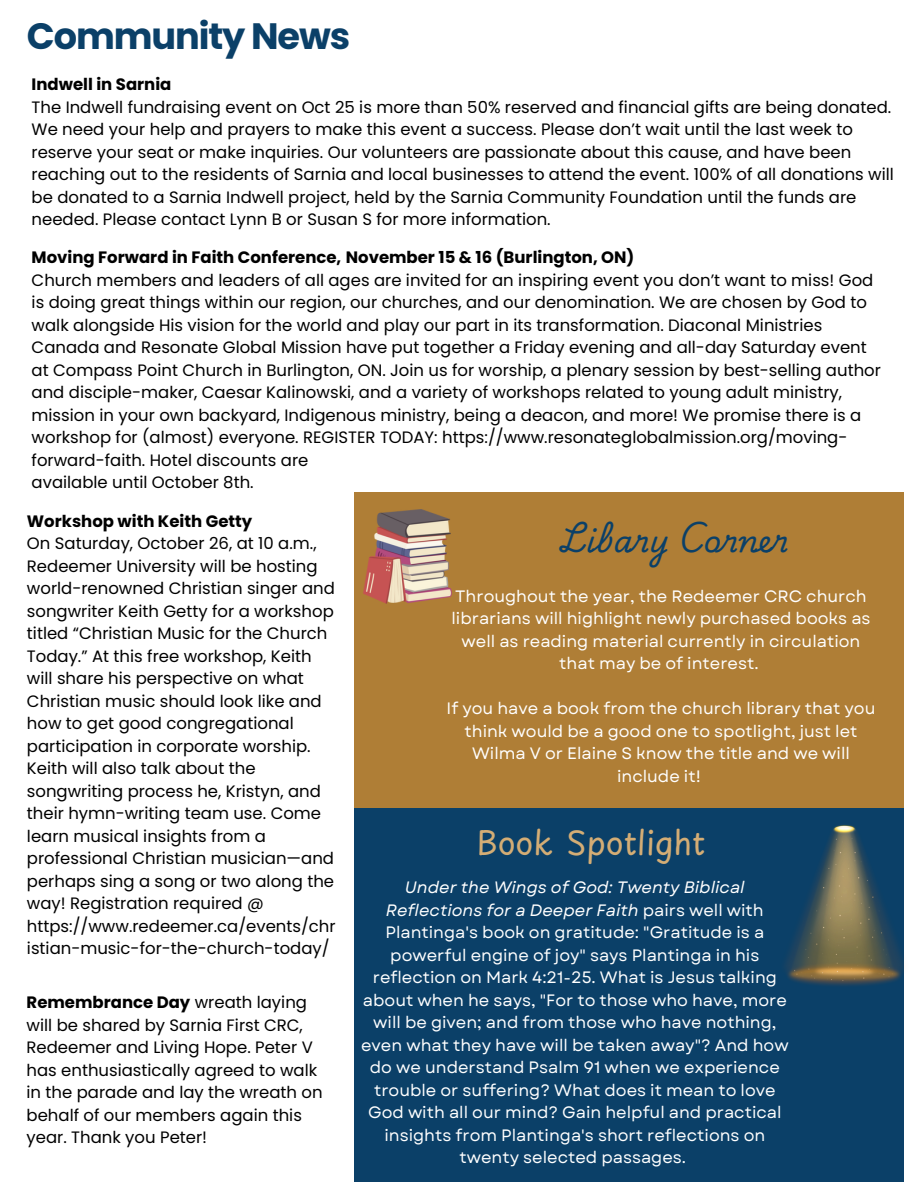
<style>
.page{position:relative;width:918px;height:1188px;background:#fff}
.page>*{position:absolute;margin:0;border:0;box-sizing:border-box;transform-origin:0 0}
.t1{font:700 36.75px "Poppins";letter-spacing:-.03em;color:#0b4068}
.t2{font:32.1px "Playpen Sans";color:#d4ad75}
.t3{font:30px "Playwrite US Trad";color:#0b4068}
.t4{font:16.5px/22.5px "Poppins";color:#000}
.t5{font:16.5px/22.5px "Garet";color:#fff;text-align:center}
.t6{font:700 16.5px "Poppins";color:#000}
.s1{font-weight:700}
.s2{font-style:italic}
</style>
<div class="page">
<div style="left:354px;top:492px;width:549px;height:331px;background:#af7e36"></div>
<div style="left:354px;top:808px;width:549px;height:373px;background:#0b4068"></div>
<img style="left:364px;top:509px;width:88px;height:95px">
<img style="left:786px;top:824px;width:118px;height:165px">
<p class="t1" style="left:27px;top:11px;width:325px">Community News</p>
<p class="t6" style="left:32px;top:73px;width:141px">Indwell in Sarnia</p>
<p class="t4" style="left:32px;top:96px;width:864px">The Indwell fundraising event on Oct 25 is more than 50% reserved and financial gifts are being donated.<br>We need your help and prayers to make this event a success. Please don’t wait until the last week to reserve your seat or make inquiries. Our volunteers are passionate about this cause, and have been reaching out to the residents of Sarnia and local businesses to attend the event. 100% of all donations will be donated to a Sarnia Indwell project, held by the Sarnia Community Foundation until the funds are needed. Please contact Lynn B or Susan S for more information.</p>
<h2 class="t6" style="left:32px;top:246px;width:604px">Moving Forward in Faith Conference, November 15 &amp; 16 (Burlington, ON)</h2>
<p class="t4" style="left:32px;top:269px;width:851px">Church members and leaders of all ages are invited for an inspiring event you don’t want to miss! God is doing great things within our region, our churches, and our denomination. We are chosen by God to walk alongside His vision for the world and play our part in its transformation. Diaconal Ministries Canada and Resonate Global Mission have put together a Friday evening and all-day Saturday event at Compass Point Church in Burlington, ON. Join us for worship, a plenary session by best-selling author and disciple-maker, Caesar Kalinowski, and a variety of workshops related to young adult ministry, mission in your own backyard, Indigenous ministry, being a deacon, and more! We promise there is a workshop for (almost) everyone. REGISTER TODAY: https://www.resonateglobalmission.org/moving&shy;forward-faith. Hotel discounts are</p>
<p class="t4" style="left:32px;top:471px;width:224px">available until October 8th.</p>
<p class="t6" style="left:27px;top:509px;width:227px">Workshop with Keith Getty</p>
<p class="t4" style="left:27px;top:532px;width:310px">On Saturday, October 26, at 10 a.m., Redeemer University will be hosting world-renowned Christian singer and songwriter Keith Getty for a workshop titled “Christian Music for the Church Today.” At this free workshop, Keith will share his perspective on what Christian music should look like and how to get good congregational participation in corporate worship.<br>Keith will also talk about the songwriting process he, Kristyn, and their hymn-writing team use. Come learn musical insights from a professional Christian musician—and perhaps sing a song or two along the way! Registration required @</p>
<h2 class="t4" style="left:27px;top:915px;width:310px">https://www.redeemer.ca/events/chr istian-music-for-the-church-today/</h2>
<p class="t4" style="left:27px;top:991px;width:297px"><span class="s1">Remembrance Day</span> wreath laying will be shared by Sarnia First CRC,<br>Redeemer and Living Hope. Peter V has enthusiastically agreed to walk in the parade and lay the wreath on behalf of our members again this year. Thank you Peter!</p>
<p class="t3" style="left:560px;top:524px;width:231px">Libary Corner</p>
<p class="t5" style="left:452px;top:585px;width:421px">Throughout the year, the Redeemer CRC church librarians will highlight newly purchased books as well as reading material currently in circulation that may be of interest.</p>
<p class="t5" style="left:447px;top:697px;width:430px">If you have a book from the church library that you think would be a good one to spotlight, just let Wilma V or Elaine S know the title and we will include it!</p>
<p class="t2" style="left:476px;top:818px;width:230px">Book Spotlight</p>
<p class="t5" style="left:361px;top:876px;width:429px"><span class="s2">Under the Wings of God: Twenty Biblical Reflections for a Deeper Faith</span> pairs well with Plantinga's book on gratitude: "Gratitude is a powerful engine of joy" says Plantinga in his reflection on Mark 4:21-25. What is Jesus talking about when he says, "For to those who have, more will be given; and from those who have nothing, even what they have will be taken away"? And how do we understand Psalm 91 when we experience trouble or suffering? What does it mean to love God with all our mind? Gain helpful and practical insights from Plantinga's short reflections on twenty selected passages.</p>
</div>
